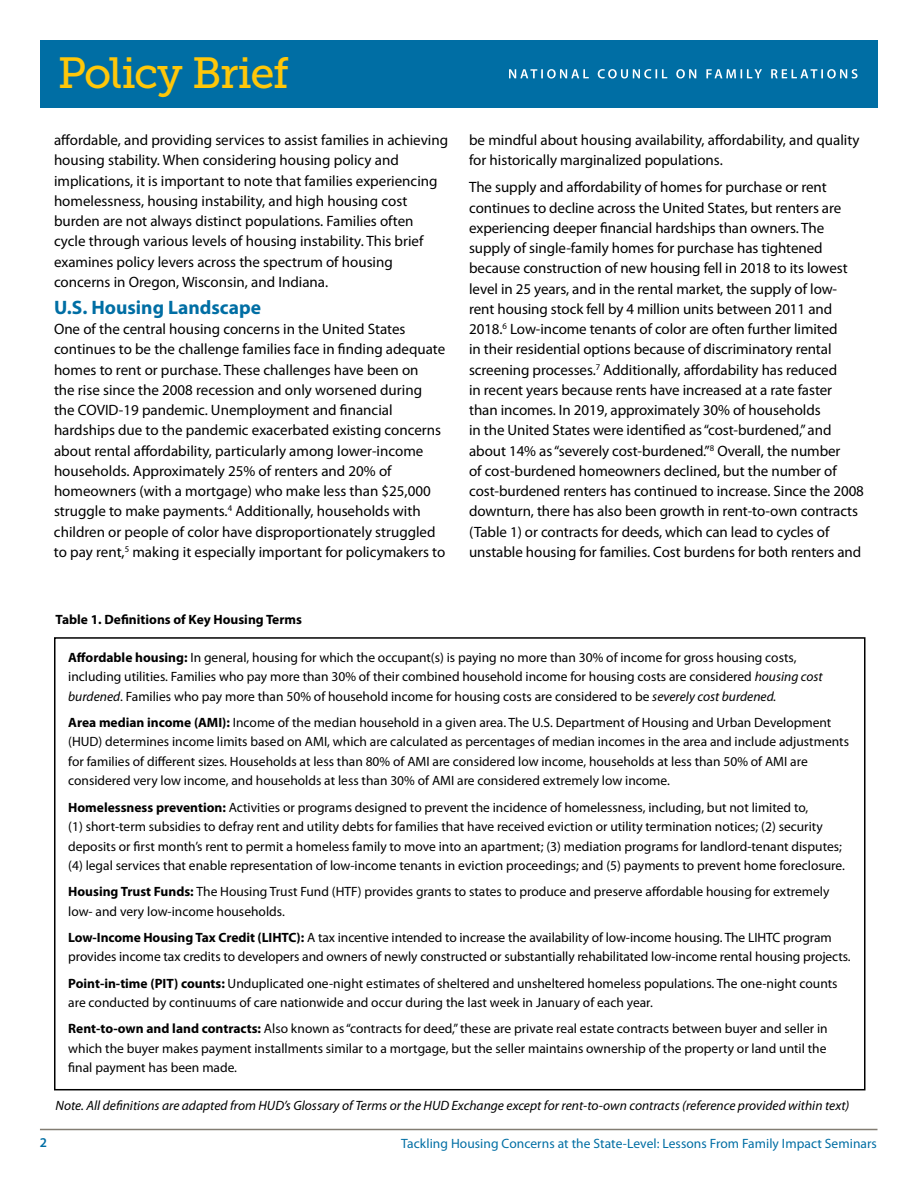
<style>
.page{position:relative;width:918px;height:1188px;background:#fff}
.page>*{position:absolute;margin:0;border:0;box-sizing:border-box;transform-origin:0 0}
.t1{font:43.5px "Museo Slab 500";letter-spacing:-.04em;color:#ffc709}
.t2{font:700 19.5px "Myriad Pro";color:#006ea4}
.t3{font:15px/20.2px "Myriad Pro";letter-spacing:-.005em;color:#000}
.t4{font:13.5px/19.5px "Myriad Pro";color:#000}
.t5{font:italic 13.5px "Myriad Pro";color:#000}
.t6{font:13.5px "Myriad Pro";letter-spacing:.005em;color:#006ea4}
.t7{font:700 13.5px "Myriad Pro";color:#000}
.t8{font:600 13.5px "Myriad Pro";color:#006ea4}
.s1{font-weight:700}
.s2{font-style:italic}
</style>
<div class="page">
<hr style="left:40px;top:1129px;width:837px;height:1px;background:#827c72">
<div style="left:40px;top:40px;width:838px;height:68px;background:#006ea4"></div>
<svg style="left:509px;top:69px;width:349px;height:10px"></svg>
<div style="left:54px;top:637px;width:812px;height:453px;border:2px solid #000"></div>
<h1 class="t1" style="left:58px;top:49px;width:233px">Policy Brief</h1>
<p class="t3" style="left:54px;top:130px;width:396px">affordable, and providing services to assist families in achieving housing stability. When considering housing policy and implications, it is important to note that families experiencing homelessness, housing instability, and high housing cost burden are not always distinct populations. Families often cycle through various levels of housing instability. This brief examines policy levers across the spectrum of housing concerns in Oregon, Wisconsin, and Indiana.</p>
<h2 class="t2" style="left:54px;top:295px;width:209px">U.S. Housing Landscape</h2>
<p class="t3" style="left:54px;top:319px;width:393px">One of the central housing concerns in the United States continues to be the challenge families face in finding adequate homes to rent or purchase. These challenges have been on<br>the rise since the 2008 recession and only worsened during the COVID-19 pandemic. Unemployment and financial hardships due to the pandemic exacerbated existing concerns about rental affordability, particularly among lower-income households. Approximately 25% of renters and 20% of homeowners (with a mortgage) who make less than $25,000 struggle to make payments.<sup>4</sup> Additionally, households with children or people of color have disproportionately struggled to pay rent,<sup>5</sup> making it especially important for policymakers to</p>
<p class="t7" style="left:56px;top:610px;width:248px">Table 1. Definitions of Key Housing Terms</p>
<p class="t3" style="left:469px;top:130px;width:392px">be mindful about housing availability, affordability, and quality for historically marginalized populations.</p>
<p class="t3" style="left:469px;top:177px;width:396px">The supply and affordability of homes for purchase or rent continues to decline across the United States, but renters are experiencing deeper financial hardships than owners. The supply of single-family homes for purchase has tightened because construction of new housing fell in 2018 to its lowest level in 25 years, and in the rental market, the supply of low&shy;rent housing stock fell by 4 million units between 2011 and 2018.<sup>6</sup> Low-income tenants of color are often further limited<br>in their residential options because of discriminatory rental screening processes.<sup>7</sup> Additionally, affordability has reduced<br>in recent years because rents have increased at a rate faster than incomes. In 2019, approximately 30% of households<br>in the United States were identified as “cost-burdened,” and about 14% as “severely cost-burdened.”<sup>8</sup> Overall, the number<br>of cost-burdened homeowners declined, but the number of cost-burdened renters has continued to increase. Since the 2008 downturn, there has also been growth in rent-to-own contracts (Table 1) or contracts for deeds, which can lead to cycles of unstable housing for families. Cost burdens for both renters and</p>
<p class="t4" style="left:68px;top:647px;width:756px"><span class="s1">Affordable housing:</span> In general, housing for which the occupant(s) is paying no more than 30% of income for gross housing costs, including utilities. Families who pay more than 30% of their combined household income for housing costs are considered <span class="s2">housing cost burdened</span>. Families who pay more than 50% of household income for housing costs are considered to be <span class="s2">severely cost burdened.</span></p>
<p class="t4" style="left:68px;top:712px;width:782px"><span class="s1">Area median income (AMI):</span> Income of the median household in a given area. The U.S. Department of Housing and Urban Development (HUD) determines income limits based on AMI, which are calculated as percentages of median incomes in the area and include adjustments for families of different sizes. Households at less than 80% of AMI are considered low income, households at less than 50% of AMI are considered very low income, and households at less than 30% of AMI are considered extremely low income.</p>
<p class="t4" style="left:68px;top:797px;width:778px"><span class="s1">Homelessness prevention:</span> Activities or programs designed to prevent the incidence of homelessness, including, but not limited to,<br>(1) short-term subsidies to defray rent and utility debts for families that have received eviction or utility termination notices; (2) security deposits or first month’s rent to permit a homeless family to move into an apartment; (3) mediation programs for landlord-tenant disputes; (4) legal services that enable representation of low-income tenants in eviction proceedings; and (5) payments to prevent home foreclosure.</p>
<p class="t4" style="left:68px;top:882px;width:763px"><span class="s1">Housing Trust Funds:</span> The Housing Trust Fund (HTF) provides grants to states to produce and preserve affordable housing for extremely low- and very low-income households.</p>
<p class="t4" style="left:68px;top:928px;width:784px"><span class="s1">Low-Income Housing Tax Credit (LIHTC):</span> A tax incentive intended to increase the availability of low-income housing. The LIHTC program provides income tax credits to developers and owners of newly constructed or substantially rehabilitated low-income rental housing projects.</p>
<p class="t4" style="left:68px;top:973px;width:771px"><span class="s1">Point-in-time (PIT) counts:</span> Unduplicated one-night estimates of sheltered and unsheltered homeless populations. The one-night counts are conducted by continuums of care nationwide and occur during the last week in January of each year.</p>
<p class="t4" style="left:68px;top:1019px;width:761px;text-align:justify"><span class="s1">Rent-to-own and land contracts:</span> Also known as “contracts for deed,” these are private real estate contracts between buyer and seller in which the buyer makes payment installments similar to a mortgage, but the seller maintains ownership of the property or land until the final payment has been made.</p>
<p class="t5" style="left:56px;top:1097px;width:795px">Note. All definitions are adapted from HUD’s Glossary of Terms or the HUD Exchange except for rent-to-own contracts (reference provided within text)</p>
<p class="t8" style="left:40px;top:1134px;width:9px">2</p>
<p class="t6" style="left:401px;top:1136px;width:477px">Tackling Housing Concerns at the State-Level: Lessons From Family Impact Seminars</p>
</div>
